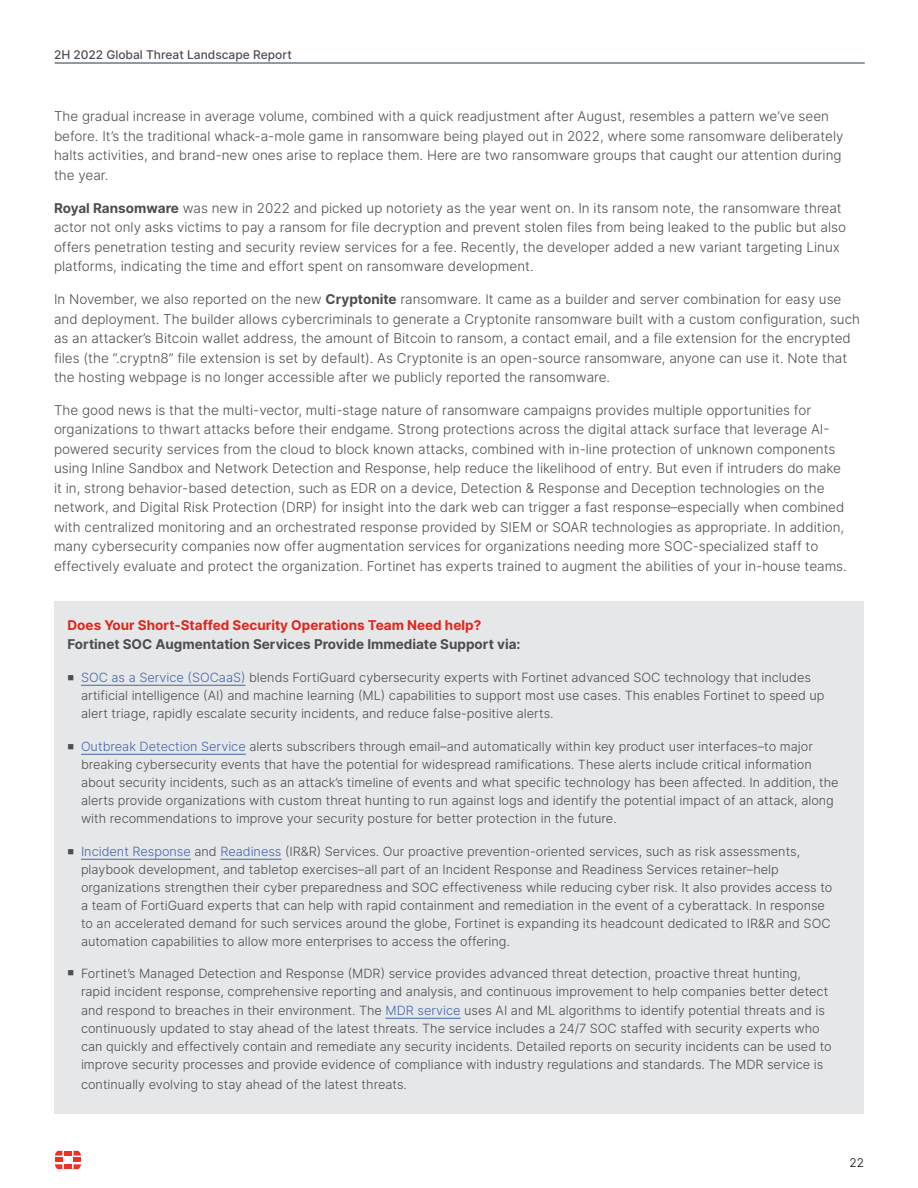
<style>
.page{position:relative;width:918px;height:1188px;background:#fff}
.page>*{position:absolute;margin:0;border:0;box-sizing:border-box;transform-origin:0 0}
.t1{font:300 13.5px/19.5px "Inter";color:#4d4d4f}
.t2{font:700 13.5px "Inter";color:#4d4d4f}
.t3{font:700 13.5px "Inter";color:#e1251b}
.t4{font:300 12.75px/18px "Inter";color:#4d4d4f}
.t5{font:500 12px "Inter";color:#4d4d4f}
.t6{font:300 12px "Inter";color:#000}
.s1{font-weight:700}
.s2{color:#4266ae}
</style>
<div class="page">
<hr style="left:55px;top:63px;width:810px;height:1px;background:#243746">
<div style="left:64px;top:1151px;width:8px;height:5px;background:#ee3124"></div>
<div style="left:64px;top:1164px;width:8px;height:5px;background:#ee3124"></div>
<svg style="left:55px;top:1151px;width:7px;height:18px"></svg>
<svg style="left:74px;top:1151px;width:7px;height:18px"></svg>
<div style="left:54px;top:602px;width:810px;height:512px;background:#e6e7e8"></div>
<hr style="left:81px;top:685px;width:165px;height:1px;background:#4266ae">
<hr style="left:81px;top:754px;width:165px;height:1px;background:#4266ae">
<hr style="left:81px;top:859px;width:110px;height:1px;background:#4266ae">
<hr style="left:220px;top:859px;width:62px;height:1px;background:#4266ae">
<hr style="left:386px;top:1018px;width:75px;height:1px;background:#4266ae">
<p class="t5" style="left:54px;top:46px;width:239px">2H 2022 Global Threat Landscape Report</p>
<p class="t1" style="left:54px;top:106px;width:791px">The gradual increase in average volume, combined with a quick readjustment after August, resembles a pattern we’ve seen before. It’s the traditional whack-a-mole game in ransomware being played out in 2022, where some ransomware deliberately halts activities, and brand-new ones arise to replace them. Here are two ransomware groups that caught our attention during the year.</p>
<p class="t1" style="left:54px;top:198px;width:794px"><span class="s1">Royal Ransomware</span> was new in 2022 and picked up notoriety as the year went on. In its ransom note, the ransomware threat actor not only asks victims to pay a ransom for file decryption and prevent stolen files from being leaked to the public but also offers penetration testing and security review services for a fee. Recently, the developer added a new variant targeting Linux platforms, indicating the time and effort spent on ransomware development.</p>
<p class="t1" style="left:54px;top:289px;width:808px">In November, we also reported on the new <span class="s1">Cryptonite</span> ransomware. It came as a builder and server combination for easy use and deployment. The builder allows cybercriminals to generate a Cryptonite ransomware built with a custom configuration, such as an attacker’s Bitcoin wallet address, the amount of Bitcoin to ransom, a contact email, and a file extension for the encrypted files (the “.cryptn8” file extension is set by default). As Cryptonite is an open-source ransomware, anyone can use it. Note that the hosting webpage is no longer accessible after we publicly reported the ransomware.</p>
<p class="t1" style="left:54px;top:400px;width:792px">The good news is that the multi-vector, multi-stage nature of ransomware campaigns provides multiple opportunities for organizations to thwart attacks before their endgame. Strong protections across the digital attack surface that leverage AI&shy;powered security services from the cloud to block known attacks, combined with in-line protection of unknown components using Inline Sandbox and Network Detection and Response, help reduce the likelihood of entry. But even if intruders do make it in, strong behavior-based detection, such as EDR on a device, Detection &amp; Response and Deception technologies on the network, and Digital Risk Protection (DRP) for insight into the dark web can trigger a fast response–especially when combined with centralized monitoring and an orchestrated response provided by SIEM or SOAR technologies as appropriate. In addition, many cybersecurity companies now offer augmentation services for organizations needing more SOC-specialized staff to effectively evaluate and protect the organization. Fortinet has experts trained to augment the abilities of your in-house teams.</p>
<p class="t3" style="left:68px;top:615px;width:415px">Does Your Short-Staffed Security Operations Team Need help?</p>
<p class="t2" style="left:68px;top:635px;width:455px">Fortinet SOC Augmentation Services Provide Immediate Support via:</p>
<p class="t4" style="left:81px;top:668px;width:745px;text-indent:-14px">■ <span class="s2">SOC as a Service (SOCaaS)</span> blends FortiGuard cybersecurity experts with Fortinet advanced SOC technology that includes artificial intelligence (AI) and machine learning (ML) capabilities to support most use cases. This enables Fortinet to speed up alert triage, rapidly escalate security incidents, and reduce false-positive alerts.</p>
<p class="t4" style="left:81px;top:737px;width:759px;text-indent:-14px">■ <span class="s2">Outbreak Detection Service</span> alerts subscribers through email–and automatically within key product user interfaces–to major breaking cybersecurity events that have the potential for widespread ramifications. These alerts include critical information about security incidents, such as an attack’s timeline of events and what specific technology has been affected. In addition, the alerts provide organizations with custom threat hunting to run against logs and identify the potential impact of an attack, along with recommendations to improve your security posture for better protection in the future.</p>
<p class="t4" style="left:81px;top:842px;width:753px;text-indent:-14px">■ <span class="s2">Incident Response</span> and <span class="s2">Readiness</span> (IR&amp;R) Services. Our proactive prevention-oriented services, such as risk assessments, playbook development, and tabletop exercises–all part of an Incident Response and Readiness Services retainer–help organizations strengthen their cyber preparedness and SOC effectiveness while reducing cyber risk. It also provides access to a team of FortiGuard experts that can help with rapid containment and remediation in the event of a cyberattack. In response to an accelerated demand for such services around the globe, Fortinet is expanding its headcount dedicated to IR&amp;R and SOC automation capabilities to allow more enterprises to access the offering.</p>
<p class="t4" style="left:81px;top:964px;width:749px;text-indent:-14px">■ Fortinet’s Managed Detection and Response (MDR) service provides advanced threat detection, proactive threat hunting, rapid incident response, comprehensive reporting and analysis, and continuous improvement to help companies better detect</p>
<p class="t4" style="left:81px;top:1001px;width:752px">and respond to breaches in their environment. The <span class="s2">MDR service</span> uses AI and ML algorithms to identify potential threats and is continuously updated to stay ahead of the latest threats. The service includes a 24/7 SOC staffed with security experts who can quickly and effectively contain and remediate any security incidents. Detailed reports on security incidents can be used to improve security processes and provide evidence of compliance with industry regulations and standards. The MDR service is</p>
<p class="t4" style="left:81px;top:1075px;width:325px">continually evolving to stay ahead of the latest threats.</p>
<p class="t6" style="left:849px;top:1154px;width:16px">22</p>
</div>
